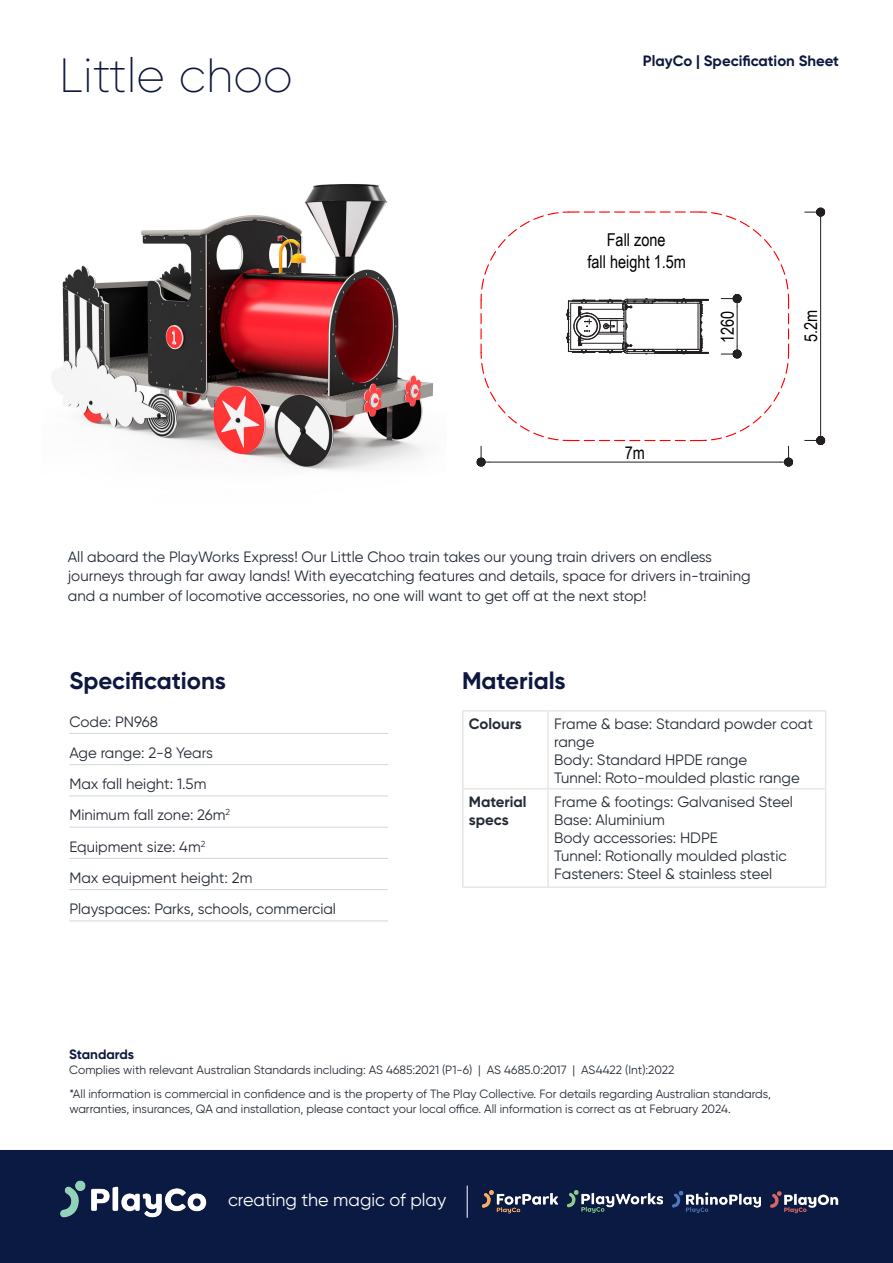
<style>
.page{position:relative;width:893px;height:1263px;background:#fff}
.page>*{position:absolute;margin:0;border:0;box-sizing:border-box;transform-origin:0 0}
.Page_heads_-_Product_pages{font:200 48px "Gilroy";color:#0e183f}
.t1{font:700 24px "Gilroy";color:#0e183f}
.t2{font:18px "Gilroy";color:#fff}
.t3{font:17.7px/21.5px "Arial Narrow";color:#000;text-align:center}
.t4{font:15px/18px "Gilroy";color:#242b36}
.t5{font:15px/19.5px "Gilroy";color:#222936}
.t6{font:700 15px "Gilroy";color:#0e183f}
.t7{font:700 15px/18px "Gilroy";color:#242b36}
.t8{font:700 13.5px "Gilroy";color:#0e183f}
.t9{font:12px/14.4px "Gilroy";color:#242b36}
</style>
<div class="page">
<img style="left:52px;top:184px;width:382px;height:287px">
<hr style="left:462px;top:710px;width:86px;height:2px;background:#e8e5e2">
<hr style="left:462px;top:712px;width:2px;height:76px;background:#e8e5e2">
<hr style="left:548px;top:710px;width:278px;height:2px;background:#e8e5e2">
<hr style="left:547px;top:712px;width:2px;height:76px;background:#e8e5e2">
<hr style="left:825px;top:712px;width:1px;height:76px;background:#e8e5e2">
<hr style="left:462px;top:788px;width:86px;height:2px;background:#e8e5e2">
<hr style="left:462px;top:790px;width:2px;height:96px;background:#e8e5e2">
<hr style="left:548px;top:788px;width:278px;height:2px;background:#e8e5e2">
<hr style="left:547px;top:790px;width:2px;height:96px;background:#e8e5e2">
<hr style="left:825px;top:790px;width:1px;height:96px;background:#e8e5e2">
<hr style="left:462px;top:886px;width:86px;height:2px;background:#e8e5e2">
<hr style="left:548px;top:886px;width:278px;height:2px;background:#e8e5e2">
<hr style="left:820px;top:220px;width:1px;height:212px;background:#231f20">
<svg style="left:805px;top:207px;width:20px;height:13px"></svg>
<svg style="left:805px;top:432px;width:20px;height:13px"></svg>
<svg style="left:476px;top:211px;width:317px;height:256px"></svg>
<hr style="left:69px;top:733px;width:319px;height:1px;background:#d3d5d7">
<hr style="left:69px;top:764px;width:319px;height:1px;background:#d3d5d7">
<hr style="left:69px;top:795px;width:319px;height:1px;background:#d3d5d7">
<hr style="left:69px;top:827px;width:319px;height:1px;background:#d3d5d7">
<hr style="left:69px;top:858px;width:319px;height:1px;background:#d3d5d7">
<hr style="left:69px;top:889px;width:319px;height:1px;background:#d3d5d7">
<hr style="left:69px;top:920px;width:319px;height:1px;background:#d3d5d7">
<div style="left:1px;top:1151px;width:891px;height:111px;background:#0a1a42"></div>
<div style="left:0;top:1150px;width:893px;height:113px;border:2px solid #0a1a42"></div>
<img style="left:60px;top:1180px;width:147px;height:38px">
<hr style="left:467px;top:1185px;width:1px;height:33px;background:#fff">
<img style="left:672px;top:1191px;width:89px;height:22px">
<img style="left:567px;top:1190px;width:96px;height:23px">
<img style="left:482px;top:1190px;width:76px;height:24px">
<svg style="left:770px;top:1191px;width:68px;height:22px"></svg>
<p class="Page_heads_-_Product_pages" style="left:59px;top:46px;width:235px">Little choo</p>
<p class="t6" style="left:643px;top:51px;width:198px">PlayCo | Specification Sheet</p>
<p class="t3" style="left:587px;top:228px;width:100px">Fall zone<br>fall height 1.5m</p>
<p class="t3" style="left:716px;top:343px;width:34px;rotate:-90deg">1260</p>
<p class="t3" style="left:625px;top:441px;width:22px">7m</p>
<p class="t3" style="left:800px;top:342px;width:34px;rotate:-90deg">5.2m</p>
<p class="t5" style="left:68px;top:547px;width:684px">All aboard the PlayWorks Express! Our Little Choo train takes our young train drivers on endless journeys through far away lands! With eyecatching features and details, space for drivers in-training and a number of locomotive accessories, no one will want to get off at the next stop!</p>
<p class="t1" style="left:69px;top:666px;width:158px">Specifications</p>
<p class="t4" style="left:69px;top:712px;width:90px">Code: PN968</p>
<p class="t4" style="left:69px;top:743px;width:145px">Age range: 2-8 Years</p>
<p class="t4" style="left:69px;top:775px;width:139px">Max fall height: 1.5m</p>
<p class="t4" style="left:69px;top:806px;width:162px">Minimum fall zone: 26m<sup>2</sup></p>
<p class="t4" style="left:69px;top:837px;width:137px">Equipment size: 4m<sup>2</sup></p>
<p class="t4" style="left:69px;top:868px;width:185px">Max equipment height: 2m</p>
<p class="t4" style="left:69px;top:900px;width:268px">Playspaces: Parks, schools, commercial</p>
<p class="t1" style="left:462px;top:666px;width:105px">Materials</p>
<p class="t7" style="left:469px;top:714px;width:55px">Colours</p>
<p class="t4" style="left:554px;top:714px;width:260px">Frame &amp; base: Standard powder coat range</p>
<p class="t4" style="left:554px;top:750px;width:194px">Body: Standard HPDE range</p>
<p class="t4" style="left:554px;top:768px;width:247px">Tunnel: Roto-moulded plastic range</p>
<p class="t7" style="left:469px;top:792px;width:59px">Material specs</p>
<p class="t4" style="left:554px;top:792px;width:240px">Frame &amp; footings: Galvanised Steel</p>
<p class="t4" style="left:554px;top:810px;width:112px">Base: Aluminium</p>
<p class="t4" style="left:554px;top:828px;width:165px">Body accessories: HDPE</p>
<p class="t4" style="left:554px;top:846px;width:234px">Tunnel: Rotionally moulded plastic</p>
<p class="t4" style="left:554px;top:864px;width:220px">Fasteners: Steel &amp; stainless steel</p>
<p class="t8" style="left:69px;top:1046px;width:66px">Standards</p>
<p class="t9" style="left:69px;top:1062px;width:607px">Complies with relevant Australian Standards including: AS 4685:2021 (P1-6) | AS 4685.0:2017 | AS4422 (Int):2022</p>
<p class="t9" style="left:69px;top:1086px;width:703px">*All information is commercial in confidence and is the property of The Play Collective. For details regarding Australian standards, warranties, insurances, QA and installation, please contact your local office. All information is correct as at February 2024.</p>
<p class="t2" style="left:228px;top:1189px;width:220px">creating the magic of play</p>
</div>
